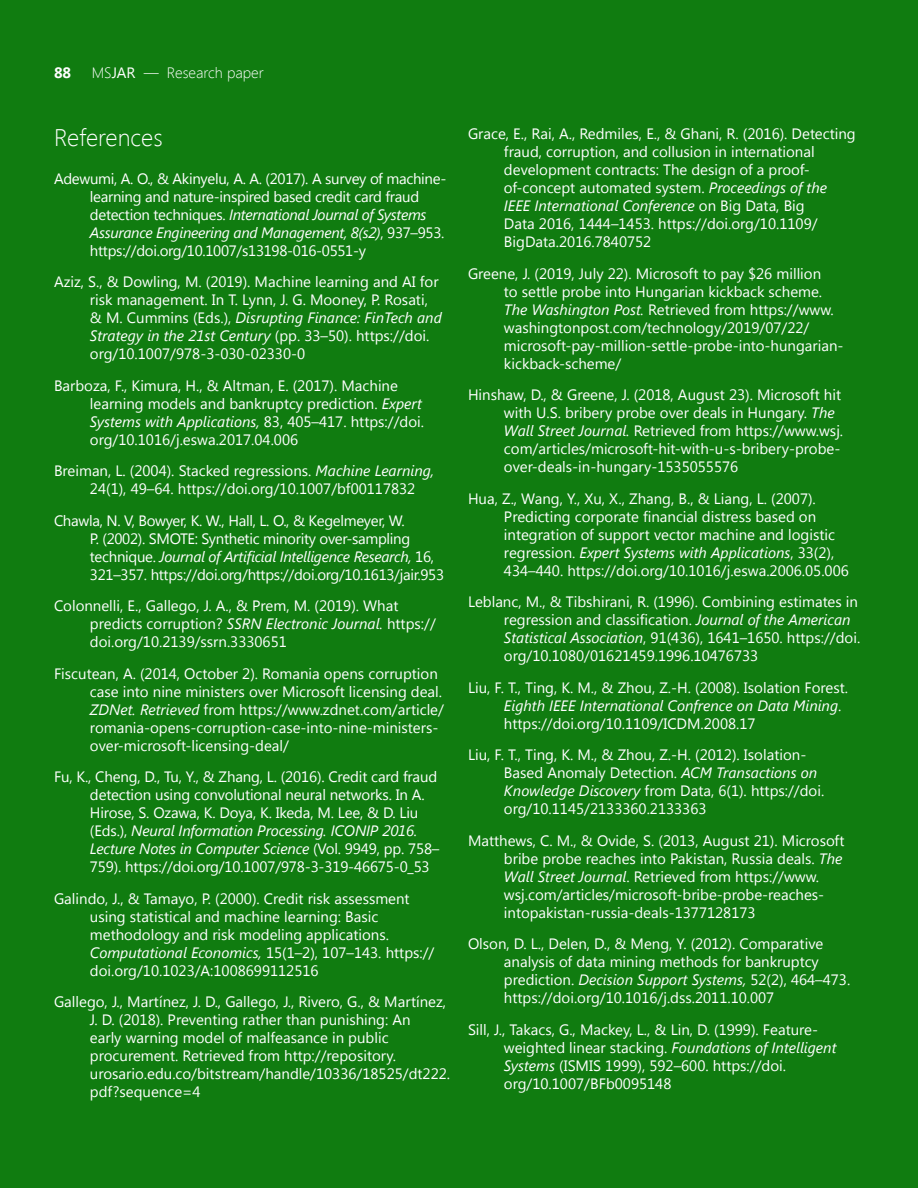
<style>
.page{position:relative;width:918px;height:1188px;background:#107c10}
.page>*{position:absolute;margin:0;border:0;box-sizing:border-box;transform-origin:0 0}
.References_title{font:300 24px "Segoe UI";color:#fff}
.Reference_APA_Like{font:15px/18px "Segoe UI";color:#fff}
.Reference_APA_Like-2{font:15px/18px "Segoe UI";letter-spacing:-.02em;color:#fff}
.t1{font:300 15px "Segoe UI";color:#fff}
.t2{font:700 15px "Segoe UI";color:#fff}
.s1{font-weight:400}
.s2{font-style:italic}
</style>
<div class="page">
<p class="t2" style="left:54px;top:62px;width:19px">88</p>
<p class="t1" style="left:92px;top:63px;width:174px">MS<span class="s1">JAR</span> — Research paper</p>
<p class="References_title" style="left:54px;top:121px;width:110px">References</p>
<p class="Reference_APA_Like-2" style="left:90px;top:169px;width:358px;text-indent:-36px">Adewumi, A. O., &amp; Akinyelu, A. A. (2017). A survey of machine&shy;learning and nature-inspired based credit card fraud detection techniques. <span class="s2">International Journal of Systems Assurance Engineering and Management, 8(s2)</span>, 937–953. https://doi.org/10.1007/s13198-016-0551-y</p>
<p class="Reference_APA_Like" style="left:90px;top:272px;width:353px;text-indent:-36px">Aziz, S., &amp; Dowling, M. (2019). Machine learning and AI for risk management. In T. Lynn, J. G. Mooney, P. Rosati, &amp; M. Cummins (Eds.), <span class="s2">Disrupting Finance: FinTech and Strategy in the 21st Century</span> (pp. 33–50). https://doi. org/10.1007/978-3-030-02330-0</p>
<p class="Reference_APA_Like" style="left:90px;top:376px;width:336px;text-indent:-36px">Barboza, F., Kimura, H., &amp; Altman, E. (2017). Machine learning models and bankruptcy prediction. <span class="s2">Expert Systems with Applications,</span> 83, 405–417. https://doi. org/10.1016/j.eswa.2017.04.006</p>
<p class="Reference_APA_Like" style="left:90px;top:461px;width:346px;text-indent:-36px">Breiman, L. (2004). Stacked regressions. <span class="s2">Machine Learning,<br></span>24(1), 49–64. https://doi.org/10.1007/bf00117832</p>
<p class="Reference_APA_Like-2" style="left:90px;top:511px;width:356px;text-indent:-36px">Chawla, N. V, Bowyer, K. W., Hall, L. O., &amp; Kegelmeyer, W.<br>P. (2002). SMOTE: Synthetic minority over-sampling technique. <span class="s2">Journal of Artificial Intelligence Research,</span> 16, 321–357. https://doi.org/https://doi.org/10.1613/jair.953</p>
<p class="Reference_APA_Like" style="left:90px;top:596px;width:347px;text-indent:-36px">Colonnelli, E., Gallego, J. A., &amp; Prem, M. (2019). What predicts corruption? <span class="s2">SSRN Electronic Journal.</span> https:// doi.org/10.2139/ssrn.3330651</p>
<p class="Reference_APA_Like" style="left:90px;top:664px;width:356px;text-indent:-36px">Fiscutean, A. (2014, October 2). Romania opens corruption case into nine ministers over Microsoft licensing deal.<br><span class="s2">ZDNet. Retrieved</span> from https://www.zdnet.com/article/ romania-opens-corruption-case-into-nine-ministers&shy;over-microsoft-licensing-deal/</p>
<p class="Reference_APA_Like" style="left:90px;top:767px;width:351px;text-indent:-36px">Fu, K., Cheng, D., Tu, Y., &amp; Zhang, L. (2016). Credit card fraud detection using convolutional neural networks. In A.<br>Hirose, S. Ozawa, K. Doya, K. Ikeda, M. Lee, &amp; D. Liu (Eds.), <span class="s2">Neural Information Processing. ICONIP 2016.<br>Lecture Notes in Computer Science</span> (Vol. 9949, pp. 758– 759). https://doi.org/10.1007/978-3-319-46675-0_53</p>
<p class="Reference_APA_Like" style="left:90px;top:889px;width:346px;text-indent:-36px">Galindo, J., &amp; Tamayo, P. (2000). Credit risk assessment using statistical and machine learning: Basic methodology and risk modeling applications.<br><span class="s2">Computational Economics,</span> 15(1–2), 107–143. https:// doi.org/10.1023/A:1008699112516</p>
<p class="Reference_APA_Like" style="left:90px;top:992px;width:362px;text-indent:-36px">Gallego, J., Martínez, J. D., Gallego, J., Rivero, G., &amp; Martínez, J. D. (2018). Preventing rather than punishing: An<br>early warning model of malfeasance in public procurement. Retrieved from http://repository. urosario.edu.co/bitstream/handle/10336/18525/dt222. pdf?sequence=4</p>
<p class="Reference_APA_Like" style="left:504px;top:124px;width:353px;text-indent:-36px">Grace, E., Rai, A., Redmiles, E., &amp; Ghani, R. (2016). Detecting fraud, corruption, and collusion in international development contracts: The design of a proof&shy;of-concept automated system. <span class="s2">Proceedings of the IEEE International Conference</span> on Big Data, Big<br>Data 2016, 1444–1453. https://doi.org/10.1109/ BigData.2016.7840752</p>
<p class="Reference_APA_Like" style="left:504px;top:264px;width:341px;text-indent:-36px">Greene, J. (2019, July 22). Microsoft to pay $26 million<br>to settle probe into Hungarian kickback scheme.<br><span class="s2">The Washington Post.</span> Retrieved from https://www. washingtonpost.com/technology/2019/07/22/ microsoft-pay-million-settle-probe-into-hungarian&shy;kickback-scheme/</p>
<p class="Reference_APA_Like" style="left:504px;top:385px;width:341px;text-indent:-36px">Hinshaw, D., &amp; Greene, J. (2018, August 23). Microsoft hit with U.S. bribery probe over deals in Hungary. <span class="s2">The Wall Street Journal.</span> Retrieved from https://www.wsj. com/articles/microsoft-hit-with-u-s-bribery-probe&shy;over-deals-in-hungary-1535055576</p>
<p class="Reference_APA_Like" style="left:504px;top:489px;width:346px;text-indent:-36px">Hua, Z., Wang, Y., Xu, X., Zhang, B., &amp; Liang, L. (2007).<br>Predicting corporate financial distress based on integration of support vector machine and logistic regression. <span class="s2">Expert Systems with Applications</span>, 33(2), 434–440. https://doi.org/10.1016/j.eswa.2006.05.006</p>
<p class="Reference_APA_Like" style="left:504px;top:592px;width:358px;text-indent:-36px">Leblanc, M., &amp; Tibshirani, R. (1996). Combining estimates in regression and classification. <span class="s2">Journal of the American Statistical Association</span>, 91(436), 1641–1650. https://doi. org/10.1080/01621459.1996.10476733</p>
<p class="Reference_APA_Like" style="left:504px;top:678px;width:346px;text-indent:-36px">Liu, F. T., Ting, K. M., &amp; Zhou, Z.-H. (2008). Isolation Forest.<br><span class="s2">Eighth IEEE International Confrence on Data Mining</span>. https://doi.org/10.1109/ICDM.2008.17</p>
<p class="Reference_APA_Like" style="left:504px;top:745px;width:322px;text-indent:-36px">Liu, F. T., Ting, K. M., &amp; Zhou, Z.-H. (2012). Isolation-Based Anomaly Detection. <span class="s2">ACM Transactions on Knowledge Discovery</span> from Data, 6(1). https://doi. org/10.1145/2133360.2133363</p>
<p class="Reference_APA_Like" style="left:504px;top:831px;width:342px;text-indent:-36px">Matthews, C. M., &amp; Ovide, S. (2013, August 21). Microsoft bribe probe reaches into Pakistan, Russia deals. <span class="s2">The Wall Street Journal</span>. Retrieved from https://www. wsj.com/articles/microsoft-bribe-probe-reaches&shy;intopakistan-russia-deals-1377128173</p>
<p class="Reference_APA_Like" style="left:504px;top:934px;width:348px;text-indent:-36px">Olson, D. L., Delen, D., &amp; Meng, Y. (2012). Comparative analysis of data mining methods for bankruptcy prediction. <span class="s2">Decision Support Systems,</span> 52(2), 464–473. https://doi.org/10.1016/j.dss.2011.10.007</p>
<p class="Reference_APA_Like" style="left:504px;top:1020px;width:334px;text-indent:-36px">Sill, J., Takacs, G., Mackey, L., &amp; Lin, D. (1999). Feature&shy;weighted linear stacking. <span class="s2">Foundations of Intelligent Systems</span> (ISMIS 1999), 592–600. https://doi. org/10.1007/BFb0095148</p>
</div>
